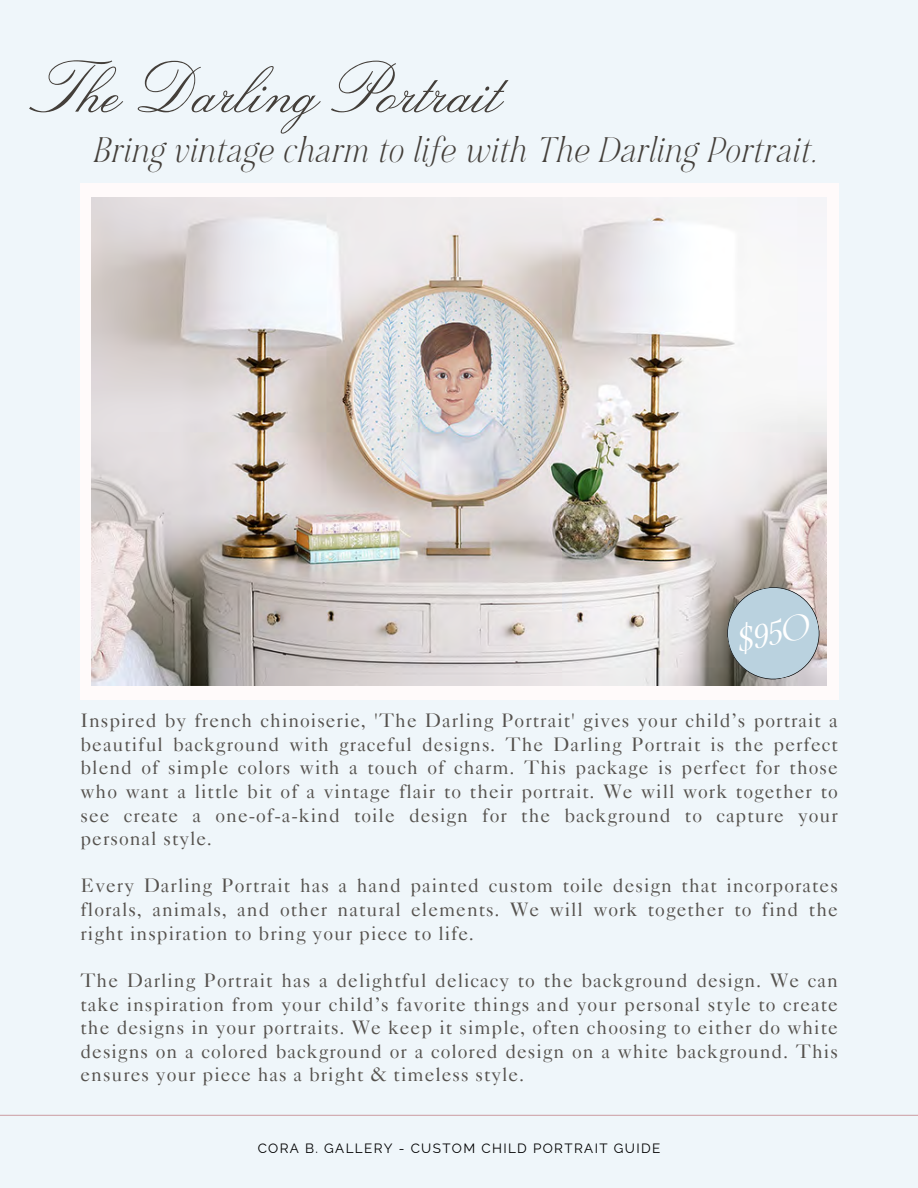
<style>
.page{position:relative;width:918px;height:1188px;background:#eff6fa}
.page>*{position:absolute;margin:0;border:0;box-sizing:border-box;transform-origin:0 0}
.t1{font:72px "Lucia BT";color:#443f3a}
.t2{font:italic 700 29.1px "NOI Ret BLANC Med";color:#fff}
.t3{font:28.5px "NOI Ret BLANC Italic";letter-spacing:.05em;color:#443f3a}
.t4{font:19.5px/23.7px "Caslon 540 LT Std";letter-spacing:.05em;color:#443f3a;text-align:justify}
.t5{font:13.5px "Raleway";letter-spacing:.1em;color:#000}
</style>
<div class="page">
<div style="left:80px;top:184px;width:759px;height:516px;background:#fffafa"></div>
<img style="left:92px;top:197px;width:734px;height:489px">
<hr style="left:0;top:1115px;width:918px;height:1px;background:#cfa6ab">
<svg style="left:719px;top:579px;width:108px;height:107px;background:#afb9be"></svg>
<p class="t1" style="left:32px;top:48px;width:472px">The Darling Portrait</p>
<p class="t3" style="left:92px;top:129px;width:725px">Bring vintage charm to life with The Darling Portrait.</p>
<p class="t2" style="left:732px;top:619px;width:74px;rotate:-12deg">$950</p>
<p class="t4" style="left:80px;top:711px;width:759px">Inspired by french chinoiserie, 'The Darling Portrait' gives your child’s portrait a beautiful background with graceful designs. The Darling Portrait is the perfect blend of simple colors with a touch of charm. This package is perfect for those who want a little bit of a vintage flair to their portrait. We will work together to see create a one-of-a-kind toile design for the background to capture your personal style.</p>
<p class="t4" style="left:80px;top:877px;width:759px">Every Darling Portrait has a hand painted custom toile design that incorporates florals, animals, and other natural elements. We will work together to find the right inspiration to bring your piece to life.</p>
<p class="t4" style="left:80px;top:971px;width:759px">The Darling Portrait has a delightful delicacy to the background design. We can take inspiration from your child’s favorite things and your personal style to create the designs in your portraits. We keep it simple, often choosing to either do white designs on a colored background or a colored design on a white background. This ensures your piece has a bright &amp; timeless style.</p>
<p class="t5" style="left:258px;top:1140px;width:404px">CORA B. GALLERY - CUSTOM CHILD PORTRAIT GUIDE</p>
</div>
